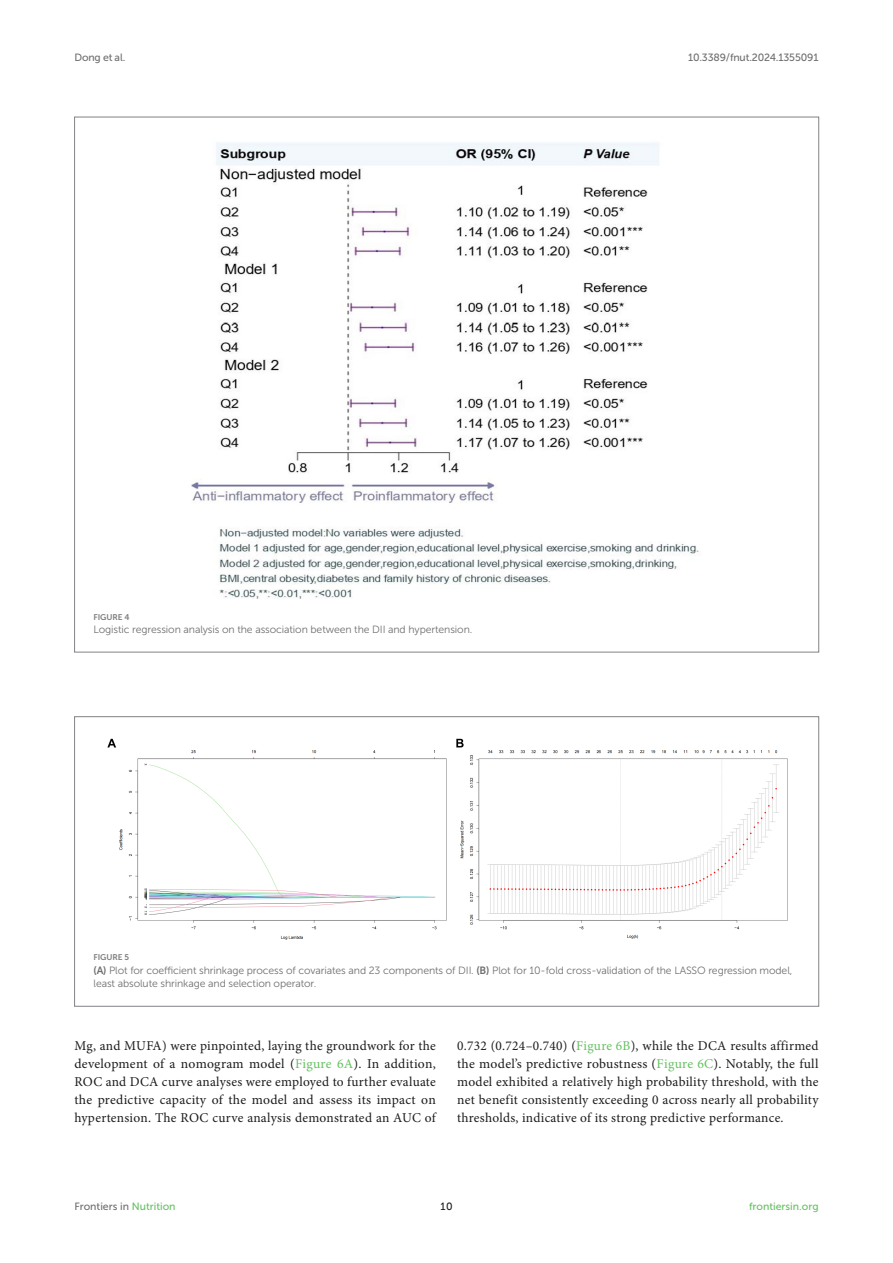
<style>
.page{position:relative;width:893px;height:1263px;background:#fff}
.page>*{position:absolute;margin:0;border:0;box-sizing:border-box;transform-origin:0 0}
.TEXT_FLUSH{font:13.5px/18px "Minion Pro";letter-spacing:.015em;color:#1b1c1b;text-align:justify}
.FIG_LEG{font:10.5px/13.5px "Museo Sans 300";letter-spacing:-.01em;color:#706f70}
.t1{font:10.5px "Museo Sans 500";letter-spacing:-.015em;color:#706f70}
.t2{font:10.5px "Museo Sans 500";color:#65c161}
.t3{font:10.5px "Museo Sans 500";color:#1b1c1b}
.FIG_HD{font:8.25px "Museo Sans 700";letter-spacing:-.01em;color:#7e7f7f}
.s1{font-family:"Museo Sans 700"}
.s2{color:#65c161}
</style>
<div class="page">
<img style="left:107px;top:738px;width:681px;height:202px">
<img style="left:191px;top:142px;width:508px;height:457px">
<p class="t1" style="left:74px;top:51px;width:52px">Dong et al.</p>
<p class="t1" style="left:688px;top:51px;width:132px">10.3389/fnut.2024.1355091</p>
<p class="FIG_HD" style="left:94px;top:612px;width:37px">FIGURE 4</p>
<p class="FIG_LEG" style="left:94px;top:623px;width:380px">Logistic regression analysis on the association between the DII and hypertension.</p>
<p class="FIG_HD" style="left:94px;top:953px;width:37px">FIGURE 5</p>
<p class="FIG_LEG" style="left:94px;top:963px;width:700px"><span class="s1">(A)</span> Plot for coefficient shrinkage process of covariates and 23 components of DII. <span class="s1">(B)</span> Plot for 10-fold cross-validation of the LASSO regression model, least absolute shrinkage and selection operator.</p>
<p class="TEXT_FLUSH" style="left:74px;top:1037px;width:363px">Mg, and MUFA) were pinpointed, laying the groundwork for the development of a nomogram model (<span class="s2">Figure 6A</span>). In addition, ROC and DCA curve analyses were employed to further evaluate the predictive capacity of the model and assess its impact on hypertension. The ROC curve analysis demonstrated an AUC of</p>
<p class="TEXT_FLUSH" style="left:457px;top:1037px;width:363px">0.732 (0.724–0.740) (<span class="s2">Figure 6B</span>), while the DCA results affirmed the model’s predictive robustness (<span class="s2">Figure 6C</span>). Notably, the full model exhibited a relatively high probability threshold, with the net benefit consistently exceeding 0 across nearly all probability thresholds, indicative of its strong predictive performance.</p>
<p class="t1" style="left:74px;top:1200px;width:103px">Frontiers in <span class="s2">Nutrition</span></p>
<p class="t3" style="left:440px;top:1200px;width:14px">10</p>
<p class="t2" style="left:749px;top:1200px;width:71px">frontiersin.org</p>
</div>
